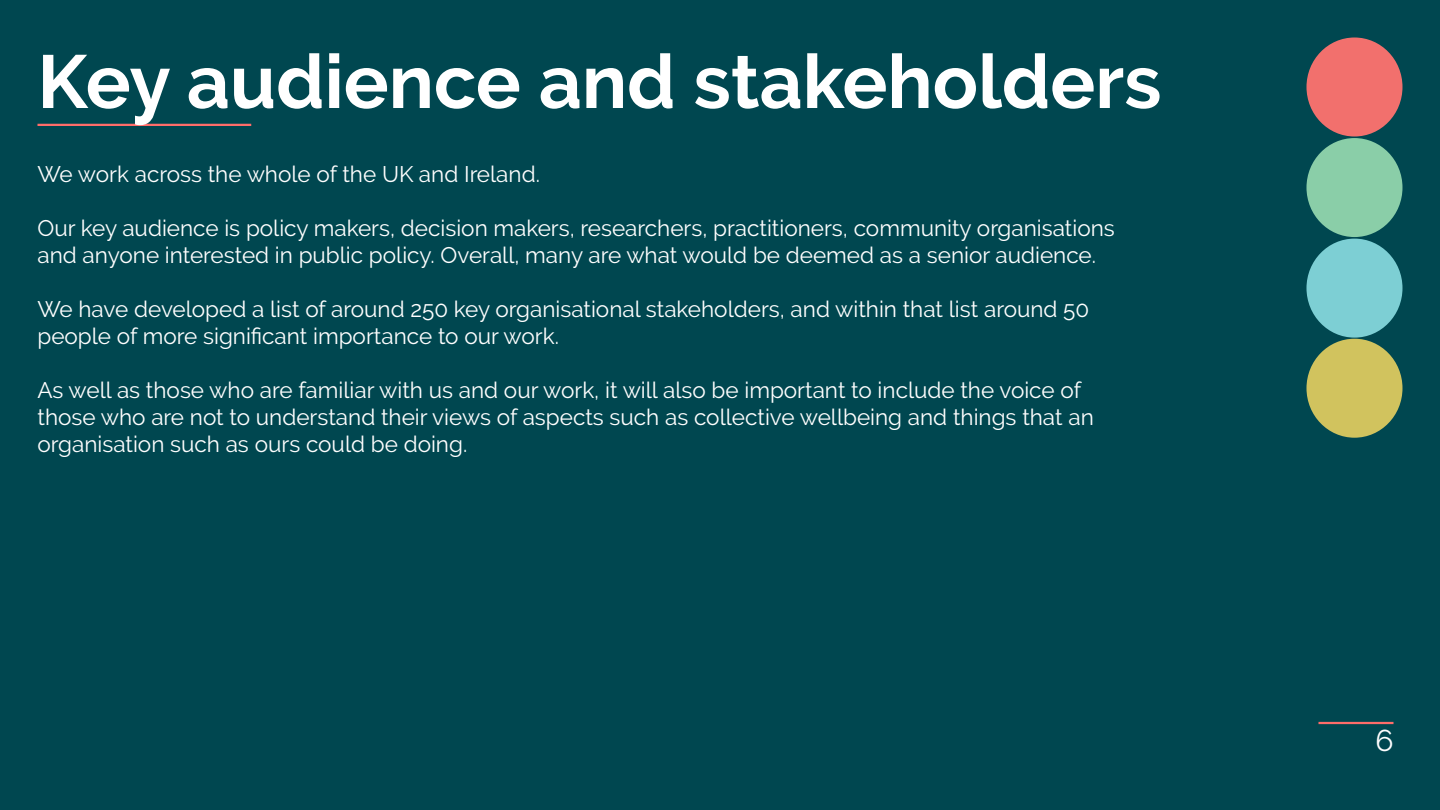
<style>
.page{position:relative;width:1440px;height:810px;background:#004750}
.page>*{position:absolute;margin:0;border:0;box-sizing:border-box;transform-origin:0 0}
.t1{font:700 75px "Raleway";color:#fff}
.t2{font:30px "Raleway";color:#fff}
.t3{font:22.5px/27px "Raleway";color:#fff}
</style>
<div class="page">
<hr style="left:1318px;top:722px;width:76px;height:2px;background:#ff6d6a">
<hr style="left:38px;top:124px;width:213px;height:2px;background:#ff6d6a">
<div style="left:1306px;top:38px;width:96px;height:98px;background:#f2706d;border-radius:50%"></div>
<div style="left:1306px;top:138px;width:96px;height:99px;background:#8acea8;border-radius:50%"></div>
<div style="left:1306px;top:239px;width:96px;height:99px;background:#7dcfd4;border-radius:50%"></div>
<div style="left:1306px;top:339px;width:96px;height:99px;background:#d1c35e;border-radius:50%"></div>
<p class="t1" style="left:38px;top:39px;width:1126px">Key audience and stakeholders</p>
<p class="t3" style="left:38px;top:160px;width:504px">We work across the whole of the UK and Ireland.</p>
<p class="t3" style="left:38px;top:214px;width:1079px">Our key audience is policy makers, decision makers, researchers, practitioners, community organisations and anyone interested in public policy. Overall, many are what would be deemed as a senior audience.</p>
<p class="t3" style="left:38px;top:295px;width:1053px">We have developed a list of around 250 key organisational stakeholders, and within that list around 50 people of more significant importance to our work.</p>
<p class="t3" style="left:38px;top:376px;width:1058px">As well as those who are familiar with us and our work, it will also be important to include the voice of those who are not to understand their views of aspects such as collective wellbeing and things that an organisation such as ours could be doing.</p>
<h2 class="t2" style="left:1375px;top:723px;width:20px">6</h2>
</div>
